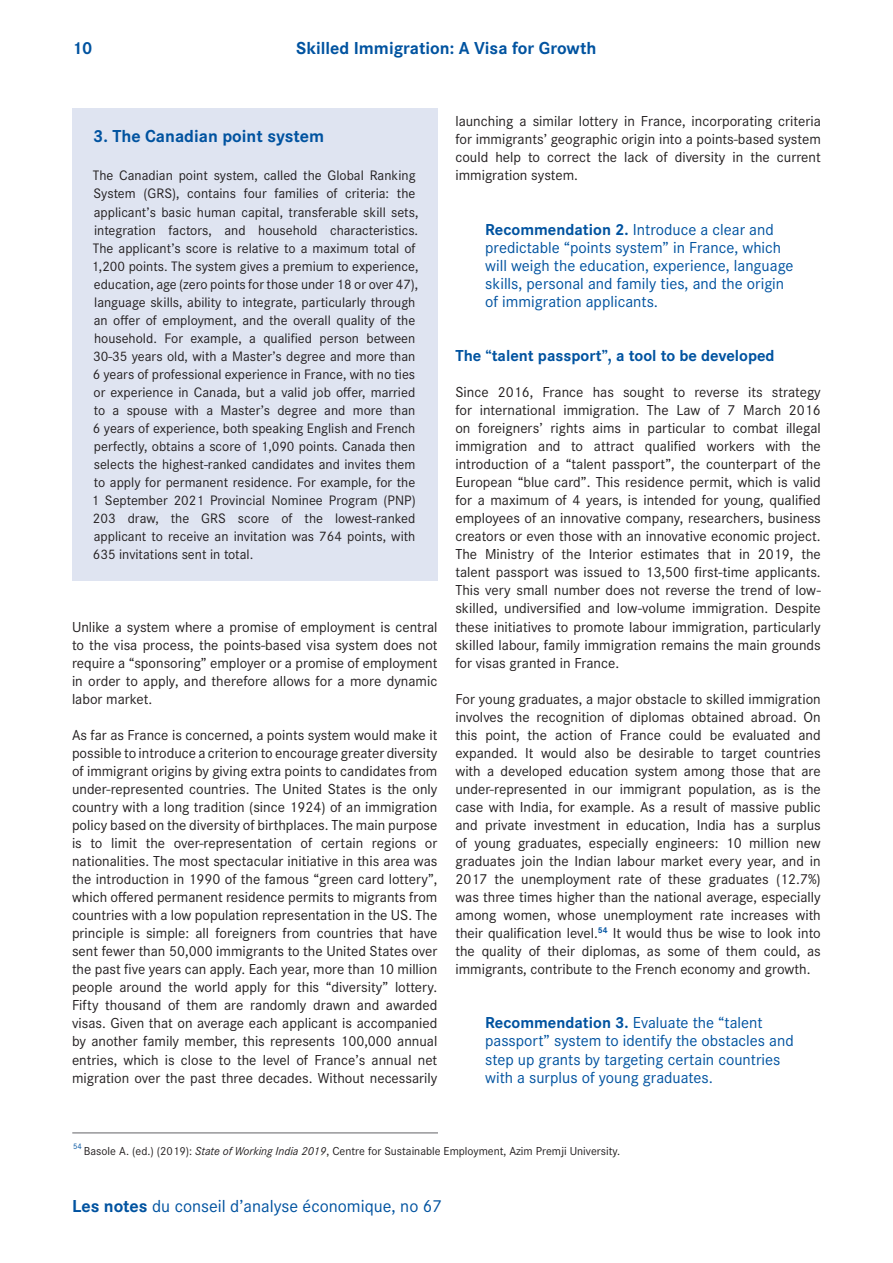
<style>
.page{position:relative;width:893px;height:1263px;background:#fff}
.page>*{position:absolute;margin:0;border:0;box-sizing:border-box;transform-origin:0 0}
.Encadré___Titre{font:700 18px "Corporate S";color:#0153a0}
.t1{font:18px "Corporate S";color:#0153a0}
.Texte___Exergue{font:16.5px/18px "Corporate S";color:#0153a0}
.Intertitre___Niveau{font:700 16.5px "Corporate S";color:#0153a0}
.Texte___Normal{font:15px/18px "Corporate S";color:#231f20;text-align:justify}
.Encadré___Texte{font:14.25px/18px "Corporate S";color:#231f20}
.Texte___Note_BdP{font:12px "Corporate S";color:#231f20}
.Texte___Note_BdP-2{font:8.25px "Corporate S";color:#0153a0}
.s1{font-weight:700}
.s2{font-style:italic}
</style>
<div class="page">
<div style="left:72px;top:108px;width:365px;height:473px;background:#dfe4f1"></div>
<hr style="left:72px;top:1132px;width:366px;height:1px;background:#636366">
<p class="Encadré___Titre" style="left:72px;top:36px;width:22px">10</p>
<p class="Encadré___Titre" style="left:296px;top:36px;width:302px">Skilled Immigration: A Visa for Growth</p>
<p class="Encadré___Titre" style="left:93px;top:123px;width:232px">3. The Canadian point system</p>
<p class="Encadré___Texte" style="left:91px;top:166px;width:329px">The Canadian point system, called the Global Ranking System (GRS), contains four families of criteria: the applicant’s basic human capital, transferable skill sets, integration factors, and household characteristics.<br>The applicant’s score is relative to a maximum total of 1,200 points. The system gives a premium to experience, education, age (zero points for those under 18 or over 47), language skills, ability to integrate, particularly through an offer of employment, and the overall quality of the household. For example, a qualified person between 30-35 years old, with a Master’s degree and more than 6 years of professional experience in France, with no ties or experience in Canada, but a valid job offer, married to a spouse with a Master’s degree and more than 6 years of experience, both speaking English and French perfectly, obtains a score of 1,090 points. Canada then selects the highest-ranked candidates and invites them to apply for permanent residence. For example, for the 1 September 2021 Provincial Nominee Program (PNP)<br>203 draw, the GRS score of the lowest-ranked applicant to receive an invitation was 764 points, with 635 invitations sent in total.</p>
<p class="Texte___Normal" style="left:72px;top:617px;width:367px">Unlike a system where a promise of employment is central to the visa process, the points-based visa system does not require a “sponsoring” employer or a promise of employment in order to apply, and therefore allows for a more dynamic labor market.</p>
<p class="Texte___Normal" style="left:72px;top:725px;width:367px">As far as France is concerned, a points system would make it possible to introduce a criterion to encourage greater diversity of immigrant origins by giving extra points to candidates from under-represented countries. The United States is the only country with a long tradition (since 1924) of an immigration policy based on the diversity of birthplaces. The main purpose is to limit the over-representation of certain regions or nationalities. The most spectacular initiative in this area was the introduction in 1990 of the famous “green card lottery”, which offered permanent residence permits to migrants from countries with a low population representation in the US. The principle is simple: all foreigners from countries that have sent fewer than 50,000 immigrants to the United States over the past five years can apply. Each year, more than 10 million people around the world apply for this “diversity” lottery.<br>Fifty thousand of them are randomly drawn and awarded visas. Given that on average each applicant is accompanied by another family member, this represents 100,000 annual entries, which is close to the level of France’s annual net migration over the past three decades. Without necessarily</p>
<p class="Texte___Normal" style="left:455px;top:112px;width:367px">launching a similar lottery in France, incorporating criteria for immigrants’ geographic origin into a points-based system could help to correct the lack of diversity in the current immigration system.</p>
<p class="Texte___Exergue" style="left:485px;top:219px;width:310px"><span class="s1">Recommendation 2.</span> Introduce a clear and predictable “points system” in France, which will weigh the education, experience, language skills, personal and family ties, and the origin of immigration applicants.</p>
<p class="Intertitre___Niveau" style="left:455px;top:344px;width:321px">The “talent passport”, a tool to be developed</p>
<p class="Texte___Normal" style="left:455px;top:382px;width:367px">Since 2016, France has sought to reverse its strategy for international immigration. The Law of 7 March 2016 on foreigners’ rights aims in particular to combat illegal immigration and to attract qualified workers with the introduction of a “talent passport”, the counterpart of the European “blue card”. This residence permit, which is valid for a maximum of 4 years, is intended for young, qualified employees of an innovative company, researchers, business creators or even those with an innovative economic project.<br>The Ministry of the Interior estimates that in 2019, the talent passport was issued to 13,500 first-time applicants.<br>This very small number does not reverse the trend of low&shy;skilled, undiversified and low-volume immigration. Despite these initiatives to promote labour immigration, particularly skilled labour, family immigration remains the main grounds for visas granted in France.</p>
<p class="Texte___Normal" style="left:455px;top:689px;width:367px">For young graduates, a major obstacle to skilled immigration involves the recognition of diplomas obtained abroad. On this point, the action of France could be evaluated and expanded. It would also be desirable to target countries with a developed education system among those that are under-represented in our immigrant population, as is the case with India, for example. As a result of massive public and private investment in education, India has a surplus of young graduates, especially engineers: 10 million new graduates join the Indian labour market every year, and in 2017 the unemployment rate of these graduates (12.7%) was three times higher than the national average, especially among women, whose unemployment rate increases with their qualification level.<sup>54</sup> It would thus be wise to look into the quality of their diplomas, as some of them could, as immigrants, contribute to the French economy and growth.</p>
<p class="Texte___Exergue" style="left:485px;top:1013px;width:310px"><span class="s1">Recommendation 3.</span> Evaluate the “talent passport” system to identify the obstacles and step up grants by targeting certain countries with a surplus of young graduates.</p>
<p class="Texte___Note_BdP-2" style="left:73px;top:1141px;width:10px">54</p>
<p class="Texte___Note_BdP" style="left:84px;top:1143px;width:538px">Basole A. (ed.) (2019): <span class="s2">State of Working India 2019</span>, Centre for Sustainable Employment, Azim Premji University.</p>
<p class="t1" style="left:72px;top:1194px;width:371px"><span class="s1">Les notes</span> du conseil d’analyse économique, no 67</p>
</div>
